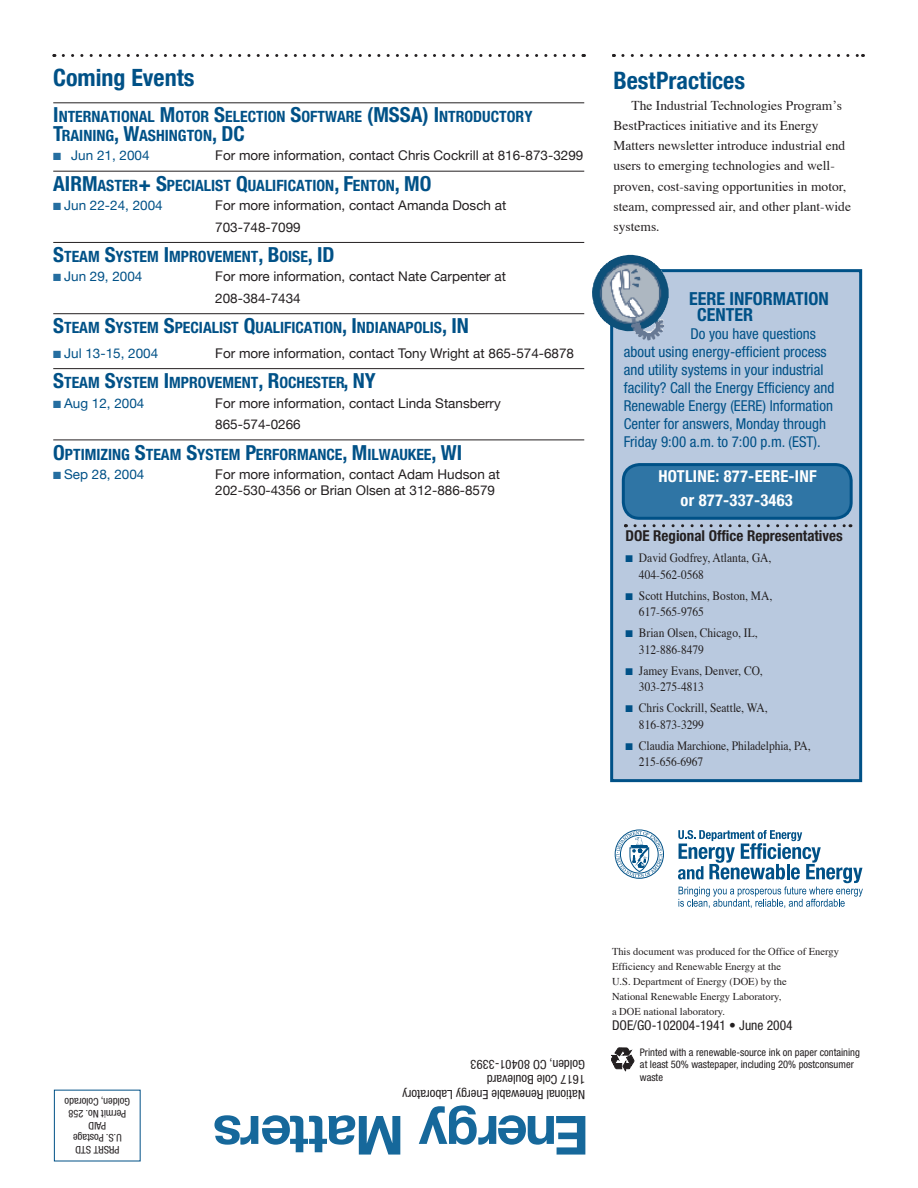
<style>
.page{position:relative;width:918px;height:1188px;background:#fff}
.page>*{position:absolute;margin:0;border:0;box-sizing:border-box;transform-origin:0 0}
.t1{font:700 54px "Helvetica Neue";letter-spacing:-.03em;color:#16689b}
.titles_big{font:700 condensed 24px "Helvetica Neue";color:#005187}
.titles_big-2{font:700 condensed 23.85px "Helvetica Neue";color:#005187}
.t2{font:700 condensed 18px/16.5px "Helvetica Neue LT Std";color:#005187}
.t3{font:700 condensed 16.5px "Helvetica Neue LT Std";letter-spacing:.015em;color:#fff}
.Events_head{font:700 condensed 15.6px/18.6px "Helvetica Neue LT Std";color:#005187}
.t4{font:condensed 15px/18px "Helvetica Neue LT Std";color:#005187}
.t5{font:700 condensed 15px "Helvetica Neue LT Std";color:#231f20}
.body_copy{font:13.5px/20.2px "Times";color:#231f20}
.t6{font:condensed 13.5px "Helvetica Neue LT Std";color:#231f20}
.Events_bullets{font:13.35px "Helvetica Neue";color:#231f20}
.Events_bullets-2{font:13.35px "Helvetica Neue";color:#005187}
.t7{font:12.75px/16.5px "Times";color:#231f20;scale:.9 1}
.t8{font:condensed 12.75px "Helvetica Neue LT Std";color:#231f20}
.t9{font:10.5px/15px "Times";color:#231f20}
.t10{font:condensed 10.5px/12.8px "Helvetica Neue LT Std";color:#231f20}
.s1{font-size:20.85px}
.s2{color:#256ea0}
.s3{font-family:"Times New Roman"}
.s4{color:#005187}
</style>
<div class="page">
<svg style="left:678px;top:830px;width:185px;height:78px"></svg>
<svg style="left:615px;top:830px;width:49px;height:49px"></svg>
<svg style="left:611px;top:1048px;width:23px;height:24px"></svg>
<hr style="left:53px;top:103px;width:531px;height:1px;background:#231f20">
<hr style="left:53px;top:171px;width:531px;height:1px;background:#231f20">
<hr style="left:53px;top:242px;width:531px;height:1px;background:#231f20">
<hr style="left:53px;top:313px;width:531px;height:1px;background:#231f20">
<hr style="left:53px;top:368px;width:531px;height:1px;background:#231f20">
<hr style="left:53px;top:440px;width:531px;height:1px;background:#231f20">
<div style="left:612px;top:271px;width:249px;height:510px;background:#b9c9df"></div>
<div style="left:610px;top:269px;width:252px;height:513px;border:3px solid #005187"></div>
<img style="left:592px;top:255px;width:68px;height:85px">
<svg style="left:621px;top:463px;width:232px;height:55px;background:#2d73a3"></svg>
<svg style="left:626px;top:524px;width:225px;height:3px"></svg>
<svg style="left:54px;top:54px;width:531px;height:3px"></svg>
<svg style="left:614px;top:54px;width:249px;height:3px"></svg>
<p class="titles_big-2" style="left:53px;top:63px;width:143px">Coming Events</p>
<p class="Events_head" style="left:53px;top:107px;width:481px"><span class="s1">I</span>NTERNATIONAL <span class="s1">M</span>OTOR <span class="s1">S</span>ELECTION <span class="s1">S</span>OFTWARE <span class="s1">(MSSA) I</span>NTRODUCTORY<br><span class="s1">T</span>RAINING<span class="s1">, W</span>ASHINGTON<span class="s1">, DC</span></p>
<p class="Events_bullets-2" style="left:53px;top:148px;width:98px"><span class="s2">■</span> Jun 21, 2004</p>
<p class="Events_bullets" style="left:215px;top:148px;width:370px">For more information, contact Chris Cockrill at 816-873-3299</p>
<p class="Events_head" style="left:53px;top:176px;width:380px"><span class="s1">AIRM</span>ASTER<span class="s1">+ S</span>PECIALIST <span class="s1">Q</span>UALIFICATION<span class="s1">, F</span>ENTON<span class="s1">, MO</span></p>
<p class="Events_bullets-2" style="left:53px;top:197px;width:111px"><span class="s2">■</span> Jun 22-24, 2004</p>
<p class="Events_bullets" style="left:215px;top:197px;width:293px">For more information, contact Amanda Dosch at</p>
<p class="Events_bullets" style="left:215px;top:219px;width:87px">703-748-7099</p>
<p class="Events_head" style="left:53px;top:247px;width:283px"><span class="s1">S</span>TEAM <span class="s1">S</span>YSTEM <span class="s1">I</span>MPROVEMENT<span class="s1">, B</span>OISE<span class="s1">, ID</span></p>
<p class="Events_bullets-2" style="left:53px;top:269px;width:91px"><span class="s2">■</span> Jun 29, 2004</p>
<p class="Events_bullets" style="left:215px;top:269px;width:292px">For more information, contact Nate Carpenter at</p>
<p class="Events_bullets" style="left:215px;top:290px;width:87px">208-384-7434</p>
<p class="Events_head" style="left:53px;top:318px;width:417px"><span class="s1">S</span>TEAM <span class="s1">S</span>YSTEM <span class="s1">S</span>PECIALIST <span class="s1">Q</span>UALIFICATION<span class="s1">, I</span>NDIANAPOLIS<span class="s1">, IN</span></p>
<p class="Events_bullets-2" style="left:53px;top:345px;width:106px"><span class="s2">■</span> Jul 13-15, 2004</p>
<p class="Events_bullets" style="left:215px;top:345px;width:360px">For more information, contact Tony Wright at 865-574-6878</p>
<p class="Events_head" style="left:53px;top:373px;width:324px"><span class="s1">S</span>TEAM <span class="s1">S</span>YSTEM <span class="s1">I</span>MPROVEMENT<span class="s1">, R</span>OCHESTER<span class="s1">, NY</span></p>
<p class="Events_bullets-2" style="left:53px;top:395px;width:93px"><span class="s2">■</span> Aug 12, 2004</p>
<p class="Events_bullets" style="left:215px;top:395px;width:287px">For more information, contact Linda Stansberry</p>
<p class="Events_bullets" style="left:215px;top:416px;width:87px">865-574-0266</p>
<p class="Events_head" style="left:53px;top:444px;width:410px"><span class="s1">O</span>PTIMIZING <span class="s1">S</span>TEAM <span class="s1">S</span>YSTEM <span class="s1">P</span>ERFORMANCE<span class="s1">, M</span>ILWAUKEE<span class="s1">, WI</span></p>
<p class="Events_bullets-2" style="left:53px;top:466px;width:93px"><span class="s2">■</span> Sep 28, 2004</p>
<p class="Events_bullets" style="left:215px;top:466px;width:286px">For more information, contact Adam Hudson at</p>
<p class="Events_bullets" style="left:215px;top:482px;width:281px">202-530-4356 or Brian Olsen at 312-886-8579</p>
<p class="titles_big" style="left:614px;top:66px;width:133px">BestPractices</p>
<p class="body_copy" style="left:614px;top:96px;width:239px;text-indent:18px">The Industrial Technologies Program<span class="s3">’</span>s BestPractices initiative and its Energy Matters newsletter introduce industrial end users to emerging technologies and well&shy;proven, cost-saving opportunities in motor, steam, compressed air, and other plant-wide systems.</p>
<p class="t2" style="left:697px;top:290px;width:133px;text-indent:-8px">EERE INFORMATION<br>CENTER</p>
<p class="t4" style="left:624px;top:325px;width:212px;text-indent:67px">Do you have questions about using energy-efficient process and utility systems in your industrial facility? Call the Energy Efficiency and Renewable Energy (EERE) Information Center for answers, Monday through Friday 9:00 a.m. to 7:00 p.m. (EST).</p>
<p class="t3" style="left:658px;top:467px;width:160px">HOTLINE: 877-EERE-INF</p>
<p class="t3" style="left:681px;top:491px;width:114px">or 877-337-3463</p>
<p class="t5" style="left:625px;top:527px;width:219px">DOE Regional Office Representatives</p>
<p class="t7" style="left:639px;top:551px;width:149px;text-indent:-13px"><span class="s4">■</span> David Godfrey, Atlanta, GA,<br>404-562-0568</p>
<p class="t7" style="left:639px;top:588px;width:150px;text-indent:-13px"><span class="s4">■</span> Scott Hutchins, Boston, MA,<br>617-565-9765</p>
<p class="t7" style="left:639px;top:626px;width:133px;text-indent:-13px"><span class="s4">■</span> Brian Olsen, Chicago, IL,<br>312-886-8479</p>
<p class="t7" style="left:639px;top:663px;width:139px;text-indent:-13px"><span class="s4">■</span> Jamey Evans, Denver, CO,<br>303-275-4813</p>
<p class="t7" style="left:639px;top:701px;width:144px;text-indent:-13px"><span class="s4">■</span> Chris Cockrill, Seattle, WA,<br>816-873-3299</p>
<p class="t7" style="left:639px;top:738px;width:192px;text-indent:-13px"><span class="s4">■</span> Claudia Marchione, Philadelphia, PA,<br>215-656-6967</p>
<p class="t10" style="left:130px;top:1108px;width:67px;rotate:-180deg">Golden, Colorado</p>
<p class="t10" style="left:126px;top:1120px;width:59px;rotate:-180deg">Permit No. 258</p>
<p class="t10" style="left:106px;top:1132px;width:19px;rotate:-180deg">PAID</p>
<p class="t10" style="left:122px;top:1144px;width:50px;rotate:-180deg">U.S. Postage</p>
<p class="t10" style="left:120px;top:1156px;width:46px;rotate:-180deg">PRSRT STD</p>
<p class="t8" style="left:585px;top:1072px;width:116px;rotate:-180deg">Golden, CO 80401-3393</p>
<p class="t8" style="left:585px;top:1087px;width:100px;rotate:-180deg">1617 Cole Boulevard</p>
<p class="t8" style="left:585px;top:1102px;width:184px;rotate:-180deg">National Renewable Energy Laboratory</p>
<p class="t1" style="left:589px;top:1169px;width:378px;rotate:-180deg">Energy Matters</p>
<p class="t9" style="left:612px;top:945px;width:229px">This document was produced for the Office of Energy</p>
<p class="t9" style="left:612px;top:960px;width:176px">Efficiency and Renewable Energy at the U.S. Department of Energy (DOE) by the National Renewable Energy Laboratory, a DOE national laboratory.</p>
<p class="t6" style="left:612px;top:1017px;width:182px">DOE/GO-102004-1941 • June 2004</p>
<p class="t10" style="left:640px;top:1046px;width:222px">Printed with a renewable-source ink on paper containing at least 50% wastepaper, including 20% postconsumer waste</p>
</div>
